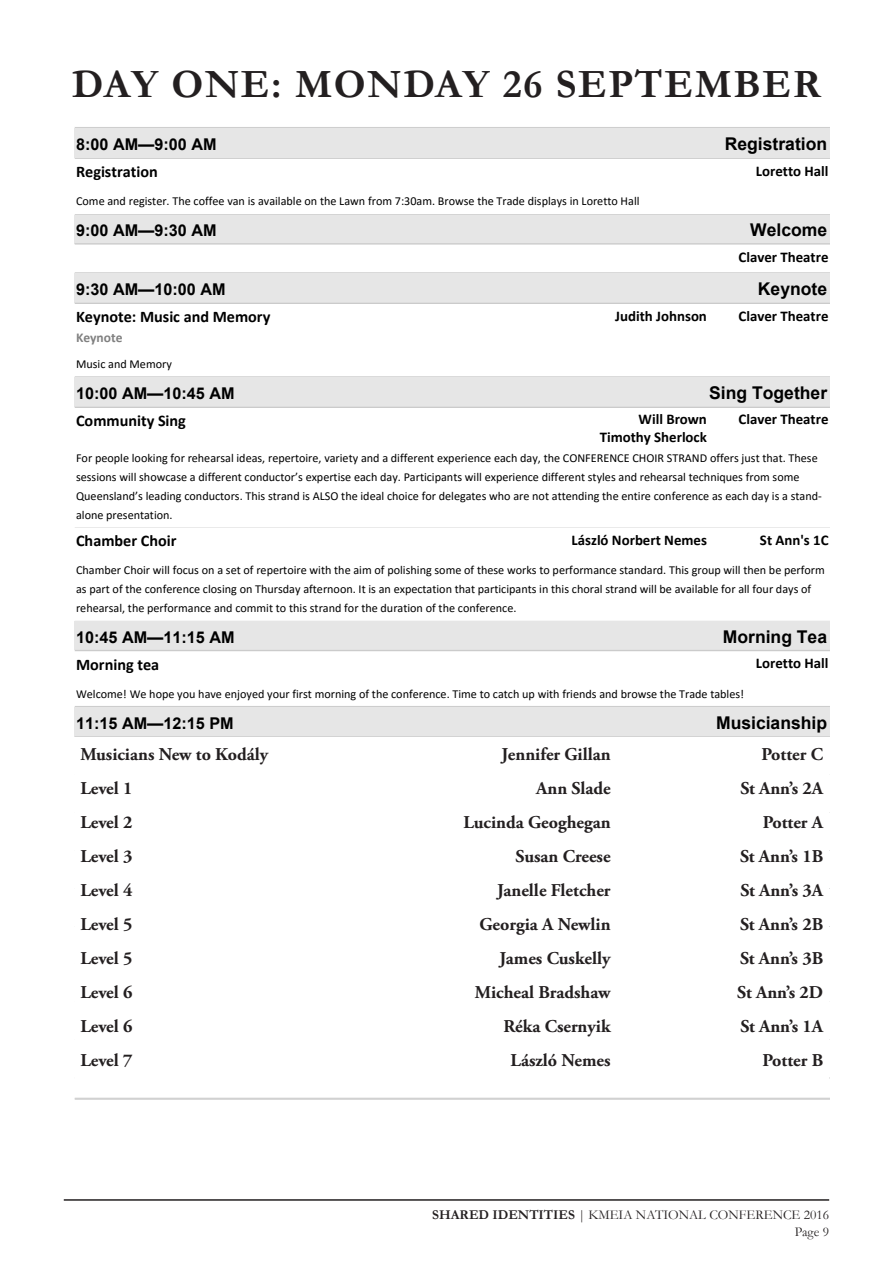
<style>
.page{position:relative;width:893px;height:1263px;background:#fff}
.page>*{position:absolute;margin:0;border:0;box-sizing:border-box;transform-origin:0 0}
.t1{font:700 40.5px "Garamond";letter-spacing:.04em;color:#231f20}
.t2{font:700 18px "Adobe Garamond Pro";color:#231f20}
.t3{font:700 17.55px "Arial";color:#000}
.t4{font:700 16.2px "Calibri";color:#000}
.t5{font:700 16.2px "Arial";color:#000}
.t6{font:700 14.85px/17.5px "Calibri";color:#000;text-align:right}
.t7{font:13.5px/17px "Garamond";color:#231f20;text-align:right}
.t8{font:700 13.5px "Calibri";color:#808080}
.t9{font:12.15px/18.9px "Calibri";color:#000}
.s1{font-weight:700}
</style>
<div class="page">
<hr style="left:64px;top:1199px;width:765px;height:2px;background:#231f20">
<hr style="left:75px;top:127px;width:755px;height:1px;background:#cdcdcd">
<div style="left:75px;top:128px;width:755px;height:30px;background:#e6e6e6"></div>
<hr style="left:75px;top:158px;width:755px;height:1px;background:#cbcbcb">
<hr style="left:75px;top:214px;width:755px;height:1px;background:#cbcbcb">
<div style="left:75px;top:215px;width:755px;height:28px;background:#e6e6e6"></div>
<hr style="left:75px;top:243px;width:755px;height:2px;background:#cbcbcb">
<hr style="left:75px;top:272px;width:755px;height:1px;background:#cbcbcb">
<div style="left:75px;top:273px;width:755px;height:30px;background:#e6e6e6"></div>
<hr style="left:75px;top:303px;width:755px;height:1px;background:#cbcbcb">
<div style="left:75px;top:377px;width:755px;height:30px;background:#e6e6e6"></div>
<hr style="left:75px;top:407px;width:755px;height:1px;background:#cbcbcb">
<div style="left:75px;top:621px;width:755px;height:29px;background:#e6e6e6"></div>
<hr style="left:75px;top:650px;width:755px;height:1px;background:#cbcbcb">
<hr style="left:75px;top:706px;width:755px;height:1px;background:#cbcbcb">
<div style="left:75px;top:707px;width:755px;height:29px;background:#e6e6e6"></div>
<hr style="left:75px;top:736px;width:755px;height:2px;background:#cbcbcb">
<hr style="left:75px;top:888px;width:755px;height:1px;background:#cbcbcb">
<hr style="left:75px;top:926px;width:755px;height:1px;background:#cbcbcb">
<hr style="left:75px;top:964px;width:755px;height:1px;background:#cbcbcb">
<hr style="left:75px;top:1078px;width:755px;height:1px;background:#cbcbcb">
<hr style="left:75px;top:1098px;width:755px;height:2px;background:#cdcdcd">
<svg style="left:75px;top:888px;width:754px;height:191px"></svg>
<p class="t1" style="left:72px;top:56px;width:751px">DAY ONE: MONDAY 26 SEPTEMBER</p>
<p class="t5" style="left:76px;top:133px;width:142px">8:00 AM—9:00 AM</p>
<p class="t3" style="left:725px;top:131px;width:104px">Registration</p>
<p class="t4" style="left:76px;top:160px;width:83px">Registration</p>
<p class="t9" style="left:76px;top:192px;width:565px">Come and register. The coffee van is available on the Lawn from 7:30am. Browse the Trade displays in Loretto Hall</p>
<p class="t6" style="left:756px;top:161px;width:74px">Loretto Hall</p>
<p class="t5" style="left:76px;top:219px;width:142px">9:00 AM—9:30 AM</p>
<p class="t3" style="left:750px;top:217px;width:79px">Welcome</p>
<p class="t6" style="left:738px;top:247px;width:91px">Claver Theatre</p>
<p class="t5" style="left:76px;top:278px;width:151px">9:30 AM—10:00 AM</p>
<p class="t3" style="left:758px;top:276px;width:71px">Keynote</p>
<p class="t4" style="left:76px;top:305px;width:196px">Keynote: Music and Memory</p>
<p class="t6" style="left:615px;top:306px;width:93px">Judith Johnson</p>
<p class="t9" style="left:76px;top:354px;width:97px">Music and Memory</p>
<p class="t6" style="left:738px;top:306px;width:91px">Claver Theatre</p>
<p class="t8" style="left:76px;top:328px;width:48px">Keynote</p>
<p class="t5" style="left:76px;top:381px;width:160px">10:00 AM—10:45 AM</p>
<p class="t3" style="left:709px;top:380px;width:119px">Sing Together</p>
<p class="t4" style="left:76px;top:409px;width:111px">Community Sing</p>
<p class="t6" style="left:600px;top:410px;width:109px">Will Brown<br>Timothy Sherlock</p>
<p class="t9" style="left:76px;top:448px;width:747px">For people looking for rehearsal ideas, repertoire, variety and a different experience each day, the CONFERENCE CHOIR STRAND offers just that. These sessions will showcase a different conductor’s expertise each day. Participants will experience different styles and rehearsal techniques from some Queensland’s leading conductors. This strand is ALSO the ideal choice for delegates who are not attending the entire conference as each day is a stand&shy;alone presentation.</p>
<p class="t6" style="left:738px;top:410px;width:91px">Claver Theatre</p>
<p class="t4" style="left:76px;top:529px;width:102px">Chamber Choir</p>
<p class="t6" style="left:572px;top:530px;width:137px">László Norbert Nemes</p>
<p class="t9" style="left:76px;top:560px;width:750px">Chamber Choir will focus on a set of repertoire with the aim of polishing some of these works to performance standard. This group will then be perform as part of the conference closing on Thursday afternoon. It is an expectation that participants in this choral strand will be available for all four days of rehearsal, the performance and commit to this strand for the duration of the conference.</p>
<p class="t6" style="left:760px;top:530px;width:70px">St Ann's 1C</p>
<p class="t5" style="left:76px;top:626px;width:160px">10:45 AM—11:15 AM</p>
<p class="t3" style="left:723px;top:624px;width:106px">Morning Tea</p>
<p class="t4" style="left:76px;top:653px;width:85px">Morning tea</p>
<p class="t9" style="left:76px;top:684px;width:670px">Welcome! We hope you have enjoyed your first morning of the conference. Time to catch up with friends and browse the Trade tables!</p>
<p class="t6" style="left:756px;top:654px;width:74px">Loretto Hall</p>
<p class="t5" style="left:76px;top:712px;width:159px">11:15 AM—12:15 PM</p>
<p class="t3" style="left:716px;top:710px;width:113px">Musicianship</p>
<p class="t4" style="left:76px;top:739px;width:145px">Musicianship: Level 2</p>
<p class="t6" style="left:777px;top:740px;width:53px">Potter A</p>
<p class="t6" style="left:778px;top:778px;width:52px">Potter B</p>
<p class="t6" style="left:778px;top:816px;width:52px">Potter C</p>
<p class="t6" style="left:759px;top:854px;width:71px">St Ann's 1A</p>
<p class="t2" style="left:80px;top:744px;width:189px">Musicians New to Kodály</p>
<p class="t2" style="left:501px;top:744px;width:111px">Jennifer Gillan</p>
<p class="t2" style="left:762px;top:744px;width:63px">Potter C</p>
<p class="t2" style="left:80px;top:778px;width:54px">Level 1</p>
<p class="t2" style="left:536px;top:778px;width:76px">Ann Slade</p>
<p class="t2" style="left:740px;top:778px;width:84px">St Ann’s 2A</p>
<p class="t2" style="left:80px;top:812px;width:54px">Level 2</p>
<p class="t2" style="left:463px;top:812px;width:149px">Lucinda Geoghegan</p>
<p class="t2" style="left:763px;top:812px;width:62px">Potter A</p>
<p class="t2" style="left:80px;top:846px;width:54px">Level 3</p>
<p class="t2" style="left:516px;top:846px;width:96px">Susan Creese</p>
<p class="t2" style="left:740px;top:846px;width:85px">St Ann’s 1B</p>
<p class="t2" style="left:80px;top:880px;width:54px">Level 4</p>
<p class="t2" style="left:497px;top:880px;width:115px">Janelle Fletcher</p>
<p class="t2" style="left:740px;top:880px;width:84px">St Ann’s 3A</p>
<p class="t2" style="left:80px;top:914px;width:54px">Level 5</p>
<p class="t2" style="left:479px;top:914px;width:133px">Georgia A Newlin</p>
<p class="t2" style="left:740px;top:914px;width:85px">St Ann’s 2B</p>
<p class="t2" style="left:80px;top:948px;width:54px">Level 5</p>
<p class="t2" style="left:499px;top:948px;width:113px">James Cuskelly</p>
<p class="t2" style="left:740px;top:948px;width:85px">St Ann’s 3B</p>
<p class="t2" style="left:80px;top:982px;width:54px">Level 6</p>
<p class="t2" style="left:475px;top:982px;width:137px">Micheal Bradshaw</p>
<p class="t2" style="left:737px;top:982px;width:87px">St Ann’s 2D</p>
<p class="t2" style="left:80px;top:1016px;width:54px">Level 6</p>
<p class="t2" style="left:504px;top:1016px;width:109px">Réka Csernyik</p>
<p class="t2" style="left:740px;top:1016px;width:84px">St Ann’s 1A</p>
<p class="t2" style="left:80px;top:1050px;width:54px">Level 7</p>
<p class="t2" style="left:511px;top:1050px;width:102px">László Nemes</p>
<p class="t2" style="left:762px;top:1050px;width:62px">Potter B</p>
<p class="t7" style="left:432px;top:1205px;width:399px"><span class="s1">SHARED IDENTITIES</span> | KMEIA NATIONAL CONFERENCE 2016<br>Page 9</p>
</div>
